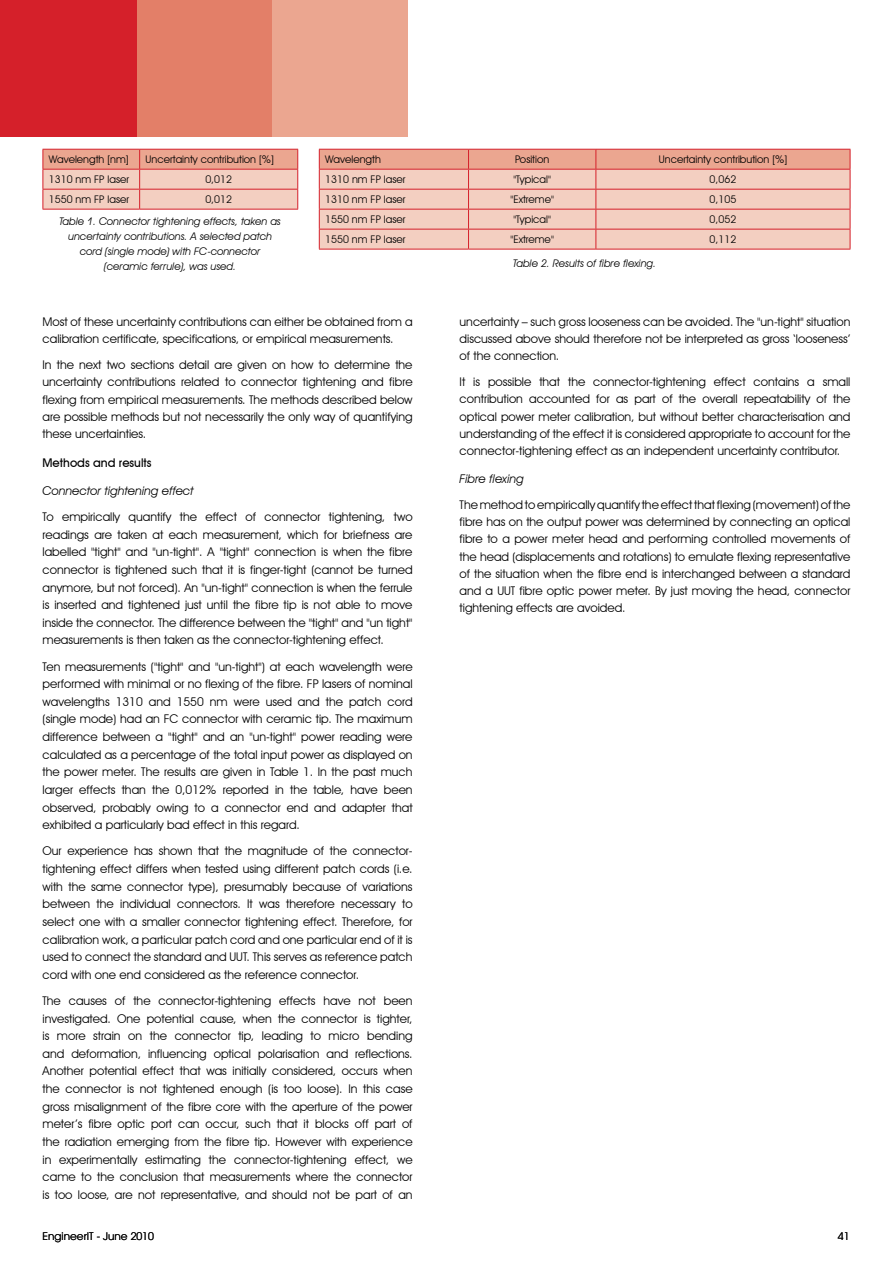
<style>
.page{position:relative;width:893px;height:1263px;background:#fff}
.page>*{position:absolute;margin:0;border:0;box-sizing:border-box;transform-origin:0 0}
.t1{font:12px/17.7px "Avant Garde IT Cby BT";color:#000;text-align:justify}
.t2{font:italic 12px "Avant Garde IT Cby BT";color:#000}
.t3{font:500 12px "Avant Garde IT Cby BT";color:#000}
.t4{font:10.5px "Avant Garde IT Cby BT";color:#000}
.t5{font:italic 10.5px/15px "Avant Garde IT Cby BT";color:#000;text-align:center}
.t6{font:10.5px "Avant Garde";color:#000}
</style>
<div class="page">
<div style="left:136px;top:0;width:136px;height:136px;background:#e37f68"></div>
<div style="left:0;top:0;width:136px;height:136px;background:#d5202a"></div>
<div style="left:272px;top:0;width:136px;height:136px;background:#eba690"></div>
<svg style="left:319px;top:149px;width:532px;height:100px;background:#efbdaf"></svg>
<hr style="left:319px;top:249px;width:149px;height:1px;background:#d5202a">
<hr style="left:468px;top:249px;width:128px;height:1px;background:#d5202a">
<hr style="left:596px;top:249px;width:254px;height:1px;background:#d5202a">
<svg style="left:43px;top:149px;width:255px;height:60px;background:#eeb6a8"></svg>
<hr style="left:43px;top:209px;width:97px;height:1px;background:#d5202a">
<hr style="left:140px;top:209px;width:158px;height:1px;background:#d5202a">
<p class="t4" style="left:49px;top:153px;width:81px">Wavelength [nm]</p>
<p class="t4" style="left:146px;top:153px;width:130px">Uncertainty contribution [%]</p>
<p class="t4" style="left:49px;top:173px;width:82px">1310 nm FP laser</p>
<p class="t4" style="left:205px;top:173px;width:28px">0,012</p>
<p class="t4" style="left:49px;top:193px;width:82px">1550 nm FP laser</p>
<p class="t4" style="left:205px;top:193px;width:28px">0,012</p>
<p class="t5" style="left:59px;top:214px;width:223px">Table 1. Connector tightening effects, taken as uncertainty contributions. A selected patch cord (single mode) with FC-connector (ceramic ferrule), was used.</p>
<p class="t4" style="left:325px;top:153px;width:57px">Wavelength</p>
<p class="t4" style="left:515px;top:153px;width:36px">Position</p>
<p class="t4" style="left:659px;top:153px;width:130px">Uncertainty contribution [%]</p>
<p class="t4" style="left:325px;top:173px;width:82px">1310 nm FP laser</p>
<p class="t4" style="left:513px;top:173px;width:39px">"Typical"</p>
<p class="t4" style="left:710px;top:173px;width:28px">0,062</p>
<p class="t4" style="left:325px;top:193px;width:82px">1310 nm FP laser</p>
<p class="t4" style="left:510px;top:193px;width:45px">"Extreme"</p>
<p class="t4" style="left:710px;top:193px;width:28px">0,105</p>
<p class="t4" style="left:325px;top:213px;width:82px">1550 nm FP laser</p>
<p class="t4" style="left:513px;top:213px;width:39px">"Typical"</p>
<p class="t4" style="left:710px;top:213px;width:28px">0,052</p>
<p class="t4" style="left:325px;top:233px;width:82px">1550 nm FP laser</p>
<p class="t4" style="left:510px;top:233px;width:45px">"Extreme"</p>
<p class="t4" style="left:710px;top:233px;width:28px">0,112</p>
<p class="t5" style="left:513px;top:255px;width:144px">Table 2. Results of fibre flexing.</p>
<p class="t1" style="left:43px;top:313px;width:372px">Most of these uncertainty contributions can either be obtained from a calibration certificate, specifications, or empirical measurements.</p>
<p class="t1" style="left:43px;top:356px;width:372px">In the next two sections detail are given on how to determine the uncertainty contributions related to connector tightening and fibre flexing from empirical measurements. The methods described below are possible methods but not necessarily the only way of quantifying these uncertainties.</p>
<p class="t3" style="left:43px;top:455px;width:111px">Methods and results</p>
<p class="t2" style="left:43px;top:483px;width:153px">Connector tightening effect</p>
<p class="t1" style="left:43px;top:508px;width:372px">To empirically quantify the effect of connector tightening, two readings are taken at each measurement, which for briefness are labelled "tight" and "un-tight". A "tight" connection is when the fibre connector is tightened such that it is finger-tight (cannot be turned anymore, but not forced). An "un-tight" connection is when the ferrule is inserted and tightened just until the fibre tip is not able to move inside the connector. The difference between the "tight" and "un tight" measurements is then taken as the connector-tightening effect.</p>
<p class="t1" style="left:43px;top:657px;width:372px">Ten measurements ("tight" and "un-tight") at each wavelength were performed with minimal or no flexing of the fibre. FP lasers of nominal wavelengths 1310 and 1550 nm were used and the patch cord (single mode) had an FC connector with ceramic tip. The maximum difference between a "tight" and an "un-tight" power reading were calculated as a percentage of the total input power as displayed on the power meter. The results are given in Table 1. In the past much larger effects than the 0,012% reported in the table, have been observed, probably owing to a connector end and adapter that exhibited a particularly bad effect in this regard.</p>
<p class="t1" style="left:43px;top:842px;width:372px">Our experience has shown that the magnitude of the connector&shy;tightening effect differs when tested using different patch cords (i.e. with the same connector type), presumably because of variations between the individual connectors. It was therefore necessary to select one with a smaller connector tightening effect. Therefore, for calibration work, a particular patch cord and one particular end of it is used to connect the standard and UUT. This serves as reference patch cord with one end considered as the reference connector.</p>
<p class="t1" style="left:43px;top:992px;width:372px">The causes of the connector-tightening effects have not been investigated. One potential cause, when the connector is tighter, is more strain on the connector tip, leading to micro bending and deformation, influencing optical polarisation and reflections.<br>Another potential effect that was initially considered, occurs when the connector is not tightened enough (is too loose). In this case gross misalignment of the fibre core with the aperture of the power meter’s fibre optic port can occur, such that it blocks off part of the radiation emerging from the fibre tip. However with experience in experimentally estimating the connector-tightening effect, we came to the conclusion that measurements where the connector is too loose, are not representative, and should not be part of an</p>
<p class="t1" style="left:460px;top:313px;width:392px;line-height:17.2px">uncertainty – such gross looseness can be avoided. The "un-tight" situation discussed above should therefore not be interpreted as gross ‘looseness’ of the connection.</p>
<p class="t1" style="left:460px;top:373px;width:392px;line-height:17.2px">It is possible that the connector-tightening effect contains a small contribution accounted for as part of the overall repeatability of the optical power meter calibration, but without better characterisation and understanding of the effect it is considered appropriate to account for the connector-tightening effect as an independent uncertainty contributor.</p>
<p class="t2" style="left:460px;top:471px;width:66px">Fibre flexing</p>
<p class="t1" style="left:460px;top:496px;width:392px;line-height:17.2px">The method to empirically quantify the effect that flexing (movement) of the fibre has on the output power was determined by connecting an optical fibre to a power meter head and performing controlled movements of the head (displacements and rotations) to emulate flexing representative of the situation when the fibre end is interchanged between a standard and a UUT fibre optic power meter. By just moving the head, connector tightening effects are avoided.</p>
<p class="t6" style="left:43px;top:1230px;width:113px">EngineerIT - June 2010</p>
<p class="t6" style="left:838px;top:1230px;width:13px">41</p>
</div>
